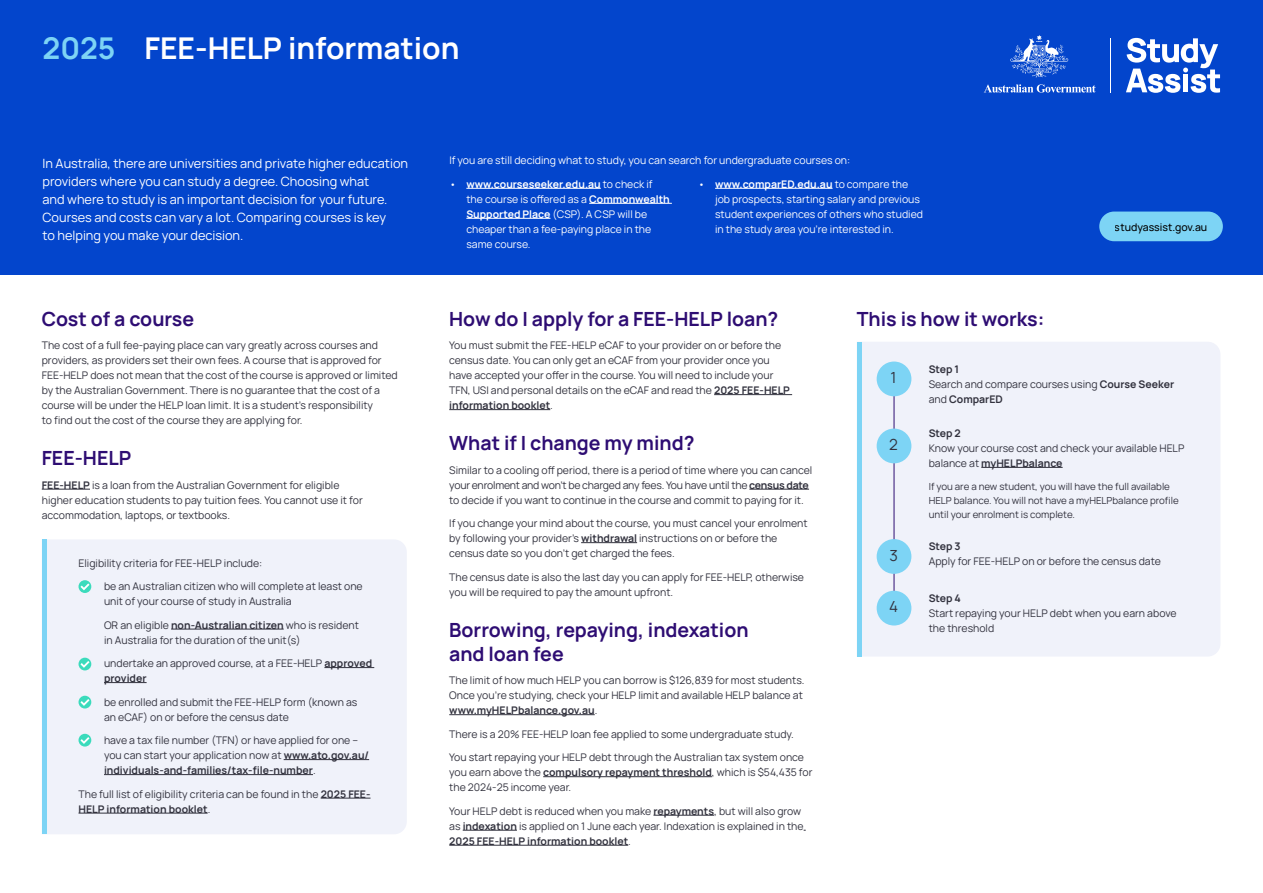
<style>
.page{position:relative;width:1263px;height:893px;background:#fff}
.page>*{position:absolute;margin:0;border:0;box-sizing:border-box;transform-origin:0 0}
.t1{font:700 30px "Manrope";color:#fff}
.t2{font:700 30px "Manrope";color:#7dd4f5}
.t3{font:700 19.5px/24px "Manrope";color:#2e0d73}
.t4{font:15.3px "Manrope";color:#32323e}
.t5{font:12.75px/18px "Manrope";color:#fff}
.t6{font:10.5px/15px "Manrope";color:#32323e}
.t7{font:10.5px/15px "Manrope";color:#fff}
.t8{font:500 10.5px "Manrope";color:#000}
.t9{font:700 10.5px "Manrope";letter-spacing:-.015em;color:#32323e}
.t10{font:9.75px/14.2px "Manrope";color:#32323e}
.s1{font-weight:700}
</style>
<div class="page">
<div style="left:0;top:0;width:1263px;height:275px;background:#0345cc"></div>
<div style="left:861px;top:342px;width:359px;height:315px;background:#f0f2fa"></div>
<hr style="left:857px;top:342px;width:4px;height:315px;background:#7dd4f5">
<hr style="left:894px;top:395px;width:1px;height:214px;background:#2e0d73">
<div style="left:877px;top:362px;width:34px;height:34px;background:#7dd4f5;border-radius:50%"></div>
<div style="left:877px;top:429px;width:34px;height:34px;background:#7dd4f5;border-radius:50%"></div>
<div style="left:877px;top:539px;width:34px;height:35px;background:#7dd4f5;border-radius:50%"></div>
<div style="left:877px;top:591px;width:34px;height:34px;background:#7dd4f5;border-radius:50%"></div>
<div style="left:46px;top:539px;width:361px;height:295px;background:#f0f2fa"></div>
<hr style="left:42px;top:539px;width:4px;height:295px;background:#7dd4f5">
<svg style="left:1010px;top:35px;width:58px;height:42px"></svg>
<svg style="left:984px;top:84px;width:111px;height:9px"></svg>
<hr style="left:1110px;top:38px;width:1px;height:54px;background:#fff">
<svg style="left:1126px;top:38px;width:94px;height:55px"></svg>
<svg style="left:79px;top:580px;width:12px;height:13px"></svg>
<svg style="left:80px;top:583px;width:10px;height:7px"></svg>
<div style="left:79px;top:658px;width:12px;height:12px;background:#3bdbbc;border-radius:50%"></div>
<svg style="left:80px;top:661px;width:10px;height:7px"></svg>
<div style="left:79px;top:696px;width:12px;height:12px;background:#3bdbbc;border-radius:50%"></div>
<svg style="left:80px;top:699px;width:10px;height:7px"></svg>
<div style="left:79px;top:734px;width:12px;height:13px;background:#3bdbbc;border-radius:50%"></div>
<svg style="left:80px;top:737px;width:10px;height:7px"></svg>
<hr style="left:171px;top:629px;width:113px;height:1px;background:#32323e">
<hr style="left:324px;top:667px;width:50px;height:1px;background:#32323e">
<hr style="left:104px;top:682px;width:43px;height:1px;background:#32323e">
<hr style="left:284px;top:759px;width:85px;height:1px;background:#32323e">
<hr style="left:104px;top:774px;width:209px;height:1px;background:#32323e">
<hr style="left:321px;top:798px;width:49px;height:1px;background:#32323e">
<hr style="left:79px;top:813px;width:129px;height:1px;background:#32323e">
<hr style="left:714px;top:394px;width:78px;height:1px;background:#32323e">
<hr style="left:449px;top:409px;width:101px;height:1px;background:#32323e">
<hr style="left:749px;top:489px;width:60px;height:1px;background:#32323e">
<hr style="left:581px;top:542px;width:56px;height:1px;background:#32323e">
<hr style="left:449px;top:714px;width:146px;height:1px;background:#32323e">
<hr style="left:543px;top:776px;width:169px;height:1px;background:#32323e">
<hr style="left:653px;top:815px;width:61px;height:1px;background:#32323e">
<hr style="left:463px;top:830px;width:54px;height:1px;background:#32323e">
<hr style="left:449px;top:845px;width:179px;height:1px;background:#32323e">
<hr style="left:42px;top:489px;width:48px;height:1px;background:#32323e">
<hr style="left:981px;top:467px;width:82px;height:1px;background:#32323e">
<div style="left:1099px;top:212px;width:124px;height:29px;background:#7dd4f5;border-radius:15px"></div>
<hr style="left:466px;top:188px;width:135px;height:1px;background:#fff">
<hr style="left:589px;top:203px;width:83px;height:1px;background:#fff">
<hr style="left:466px;top:218px;width:84px;height:1px;background:#fff">
<hr style="left:715px;top:188px;width:117px;height:1px;background:#fff">
<h1 class="t2" style="left:43px;top:23px;width:75px">2025</h1>
<h1 class="t1" style="left:144px;top:23px;width:317px">FEE‑HELP information</h1>
<p class="t5" style="left:43px;top:153px;width:367px">In Australia, there are universities and private higher education providers where you can study a degree. Choosing what<br>and where to study is an important decision for your future.<br>Courses and costs can vary a lot. Comparing courses is key<br>to helping you make your decision.</p>
<p class="t7" style="left:449px;top:152px;width:402px">If you are still deciding what to study, you can search for undergraduate courses on:</p>
<p class="t7" style="left:466px;top:176px;width:205px;text-indent:-17px">• <span class="s1">www.courseseeker.edu.au</span> to check if the course is offered as a <span class="s1">Commonwealth<br>Supported Place</span> (CSP). A CSP will be cheaper than a fee‑paying place in the same course.</p>
<p class="t7" style="left:715px;top:176px;width:209px;text-indent:-17px">• <span class="s1">www.comparED.edu.au</span> to compare the job prospects, starting salary and previous student experiences of others who studied in the study area you’re interested in.</p>
<p class="t8" style="left:1115px;top:219px;width:94px">studyassist.gov.au</p>
<h2 class="t3" style="left:42px;top:305px;width:154px">Cost of a course</h2>
<p class="t6" style="left:42px;top:337px;width:357px">The cost of a full fee-paying place can vary greatly across courses and providers, as providers set their own fees. A course that is approved for FEE‑HELP does not mean that the cost of the course is approved or limited by the Australian Government. There is no guarantee that the cost of a course will be under the HELP loan limit. It is a student’s responsibility<br>to find out the cost of the course they are applying for.</p>
<h2 class="t3" style="left:42px;top:444px;width:91px">FEE-HELP</h2>
<p class="t6" style="left:42px;top:477px;width:322px"><span class="s1">FEE-HELP</span> is a loan from the Australian Government for eligible higher education students to pay tuition fees. You cannot use it for accommodation, laptops, or textbooks.</p>
<p class="t6" style="left:79px;top:555px;width:185px">Eligibility criteria for FEE-HELP include:</p>
<p class="t6" style="left:104px;top:578px;width:260px">be an Australian citizen who will complete at least one unit of your course of study in Australia</p>
<p class="t6" style="left:104px;top:617px;width:256px">OR an eligible <span class="s1">non-Australian citizen</span> who is resident in Australia for the duration of the unit(s)</p>
<p class="t6" style="left:104px;top:655px;width:270px">undertake an approved course, at a FEE-HELP <span class="s1">approved provider</span></p>
<p class="t6" style="left:104px;top:694px;width:255px">be enrolled and submit the FEE-HELP form (known as an eCAF) on or before the census date</p>
<p class="t6" style="left:104px;top:732px;width:267px">have a tax file number (TFN) or have applied for one – you can start your application now at <span class="s1">www.ato.gov.au/ individuals-and-families/tax-file-number</span>.</p>
<p class="t6" style="left:79px;top:786px;width:293px">The full list of eligibility criteria can be found in the <span class="s1">2025 FEE-<br>HELP information booklet</span>.</p>
<h2 class="t3" style="left:449px;top:305px;width:331px">How do I apply for a FEE-HELP loan?</h2>
<p class="t6" style="left:449px;top:337px;width:342px">You must submit the FEE-HELP eCAF to your provider on or before the census date. You can only get an eCAF from your provider once you have accepted your offer in the course. You will need to include your TFN, USI and personal details on the eCAF and read the <span class="s1">2025 FEE‑HELP information booklet</span>.</p>
<h2 class="t3" style="left:449px;top:429px;width:247px">What if I change my mind?</h2>
<p class="t6" style="left:449px;top:462px;width:365px">Similar to a cooling off period, there is a period of time where you can cancel your enrolment and won’t be charged any fees. You have until the <span class="s1">census date </span>to decide if you want to continue in the course and commit to paying for it.</p>
<p class="t6" style="left:449px;top:515px;width:360px">If you change your mind about the course, you must cancel your enrolment by following your provider’s <span class="s1">withdrawal</span> instructions on or before the census date so you don’t get charged the fees.</p>
<p class="t6" style="left:449px;top:569px;width:356px">The census date is also the last day you can apply for FEE-HELP, otherwise you will be required to pay the amount upfront.</p>
<h2 class="t3" style="left:449px;top:616px;width:301px">Borrowing, repaying, indexation and loan fee</h2>
<p class="t6" style="left:449px;top:672px;width:357px">The limit of how much HELP you can borrow is $126,839 for most students.<br>Once you’re studying, check your HELP limit and available HELP balance at <span class="s1">www.myHELPbalance.gov.au</span>.</p>
<p class="t6" style="left:449px;top:726px;width:346px">There is a 20% FEE-HELP loan fee applied to some undergraduate study.</p>
<p class="t6" style="left:449px;top:749px;width:365px">You start repaying your HELP debt through the Australian tax system once you earn above the <span class="s1">compulsory repayment threshold</span>, which is $54,435 for the 2024-25 income year.</p>
<p class="t6" style="left:449px;top:803px;width:356px">Your HELP debt is reduced when you make <span class="s1">repayments</span>, but will also grow as <span class="s1">indexation</span> is applied on 1 June each year. Indexation is explained in the<br><span class="s1">2025 FEE-HELP information booklet</span>.</p>
<h2 class="t3" style="left:857px;top:305px;width:189px">This is how it works:</h2>
<p class="t6" style="left:929px;top:361px;width:247px"><span class="s1">Step 1<br></span>Search and compare courses using <span class="s1">Course Seeker </span>and <span class="s1">ComparED</span></p>
<p class="t9" style="left:929px;top:424px;width:34px">Step 2</p>
<p class="t6" style="left:929px;top:440px;width:257px">Know your course cost and check your available HELP balance at <span class="s1">myHELPbalance</span></p>
<p class="t10" style="left:929px;top:478px;width:252px">If you are a new student, you will have the full available<br>HELP balance. You will not have a myHELPbalance profile until your enrolment is complete.</p>
<p class="t9" style="left:929px;top:538px;width:33px">Step 3</p>
<p class="t6" style="left:929px;top:553px;width:234px">Apply for FEE‑HELP on or before the census date</p>
<p class="t9" style="left:929px;top:589px;width:34px">Step 4</p>
<p class="t6" style="left:929px;top:605px;width:249px">Start repaying your HELP debt when you earn above the threshold</p>
<h3 class="t4" style="left:890px;top:366px;width:7px">1</h3>
<h3 class="t4" style="left:889px;top:433px;width:10px">2</h3>
<h3 class="t4" style="left:889px;top:544px;width:10px">3</h3>
<h3 class="t4" style="left:889px;top:595px;width:11px">4</h3>
</div>
